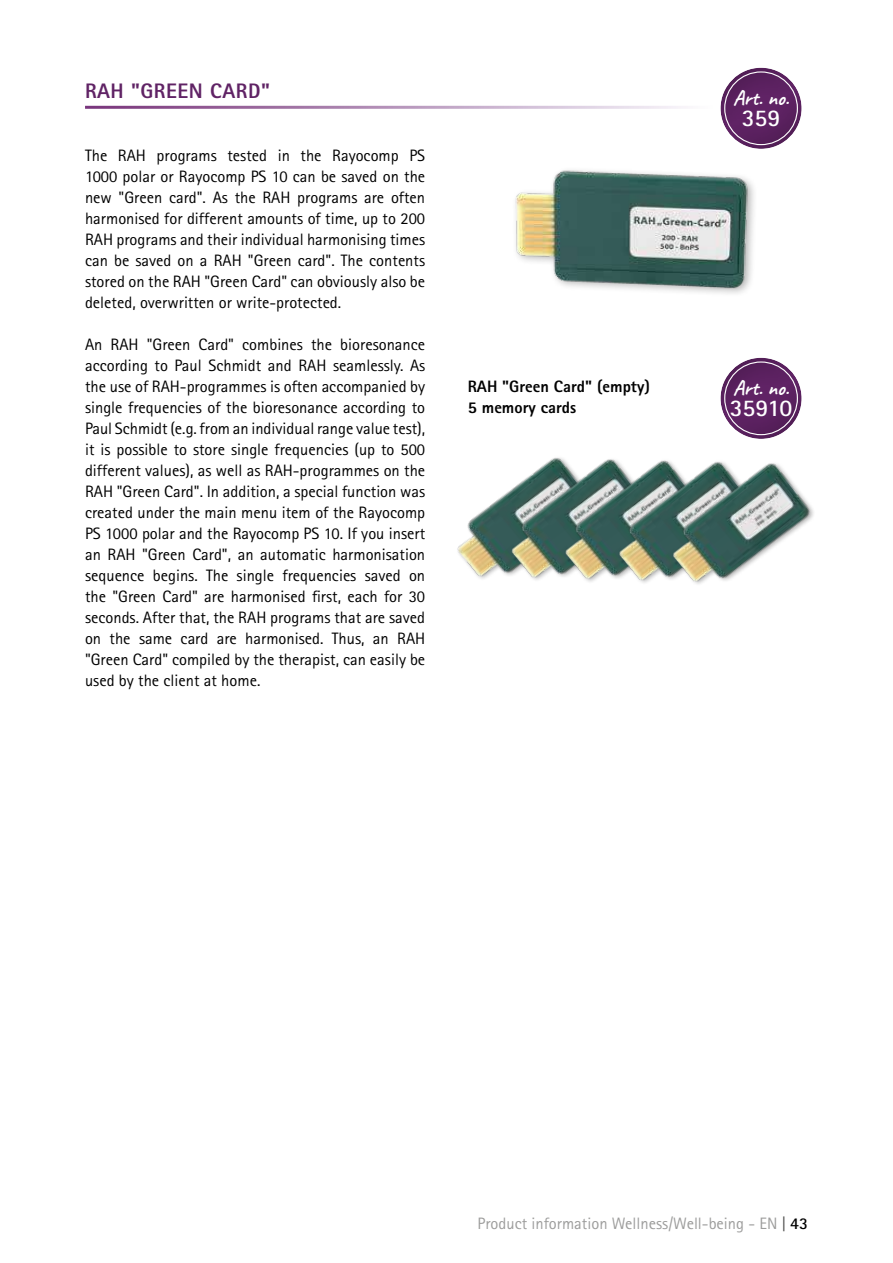
<style>
.page{position:relative;width:893px;height:1263px;background:#fff}
.page>*{position:absolute;margin:0;border:0;box-sizing:border-box;transform-origin:0 0}
.t1{font:700 24px "Rotis Sans Serif";color:#fff}
.t2{font:800 21px "Rotis Sans Serif";letter-spacing:.025em;color:#602365}
.t3{font:700 21px "Caveat";color:#fff}
.t4{font:16.5px/21px "Rotis Sans Serif";color:#000;text-align:justify}
.t5{font:16.5px "Rotis Sans Serif";color:#9d9d9c}
.t6{font:800 16.5px/21px "Rotis Sans Serif";color:#000}
.s1{color:#4a4a49}
.s2{font-weight:700;color:#000}
</style>
<div class="page">
<img style="left:515px;top:170px;width:238px;height:124px">
<img style="left:457px;top:501px;width:39px;height:78px">
<img style="left:496px;top:460px;width:54px;height:120px">
<img style="left:550px;top:457px;width:54px;height:125px">
<img style="left:604px;top:459px;width:53px;height:124px">
<img style="left:657px;top:460px;width:157px;height:124px">
<div style="left:719px;top:66px;width:84px;height:83px;background:#000;opacity:.5"></div>
<div style="left:724px;top:71px;width:74px;height:74px;border:1px solid #fff;border-radius:50%"></div>
<div style="left:719px;top:356px;width:84px;height:83px;background:#000;opacity:.5"></div>
<div style="left:724px;top:361px;width:74px;height:74px;border:1px solid #fff;border-radius:50%"></div>
<p class="t2" style="left:85px;top:77px;width:186px">RAH "GREEN CARD"</p>
<p class="t4" style="left:85px;top:144px;width:342px">The RAH programs tested in the Rayocomp PS 1000 polar or Rayocomp PS 10 can be saved on the new "Green card". As the RAH programs are often harmonised for different amounts of time, up to 200<br>RAH programs and their individual harmonising times can be saved on a RAH "Green card". The contents stored on the RAH "Green Card" can obviously also be deleted, overwritten or write-protected.</p>
<p class="t4" style="left:85px;top:333px;width:342px">An RAH "Green Card" combines the bioresonance according to Paul Schmidt and RAH seamlessly. As the use of RAH-programmes is often accompanied by single frequencies of the bioresonance according to Paul Schmidt (e.g. from an individual range value test), it is possible to store single frequencies (up to 500 different values), as well as RAH-programmes on the RAH "Green Card". In addition, a special function was created under the main menu item of the Rayocomp PS 1000 polar and the Rayocomp PS 10. If you insert an RAH "Green Card", an automatic harmonisation sequence begins. The single frequencies saved on the "Green Card" are harmonised first, each for 30 seconds. After that, the RAH programs that are saved on the same card are harmonised. Thus, an RAH "Green Card" compiled by the therapist, can easily be used by the client at home.</p>
<p class="t6" style="left:468px;top:375px;width:184px">RAH "Green Card" (empty)<br>5 memory cards</p>
<p class="t3" style="left:733px;top:85px;width:57px">Art. no.</p>
<h1 class="t1" style="left:742px;top:102px;width:40px">359</h1>
<p class="t3" style="left:733px;top:375px;width:57px">Art. no.</p>
<h1 class="t1" style="left:730px;top:392px;width:64px">35910</h1>
<p class="t5" style="left:477px;top:1214px;width:332px">Product information Wellness/Well-being - EN <span class="s1">|</span> <span class="s2">43</span></p>
</div>
